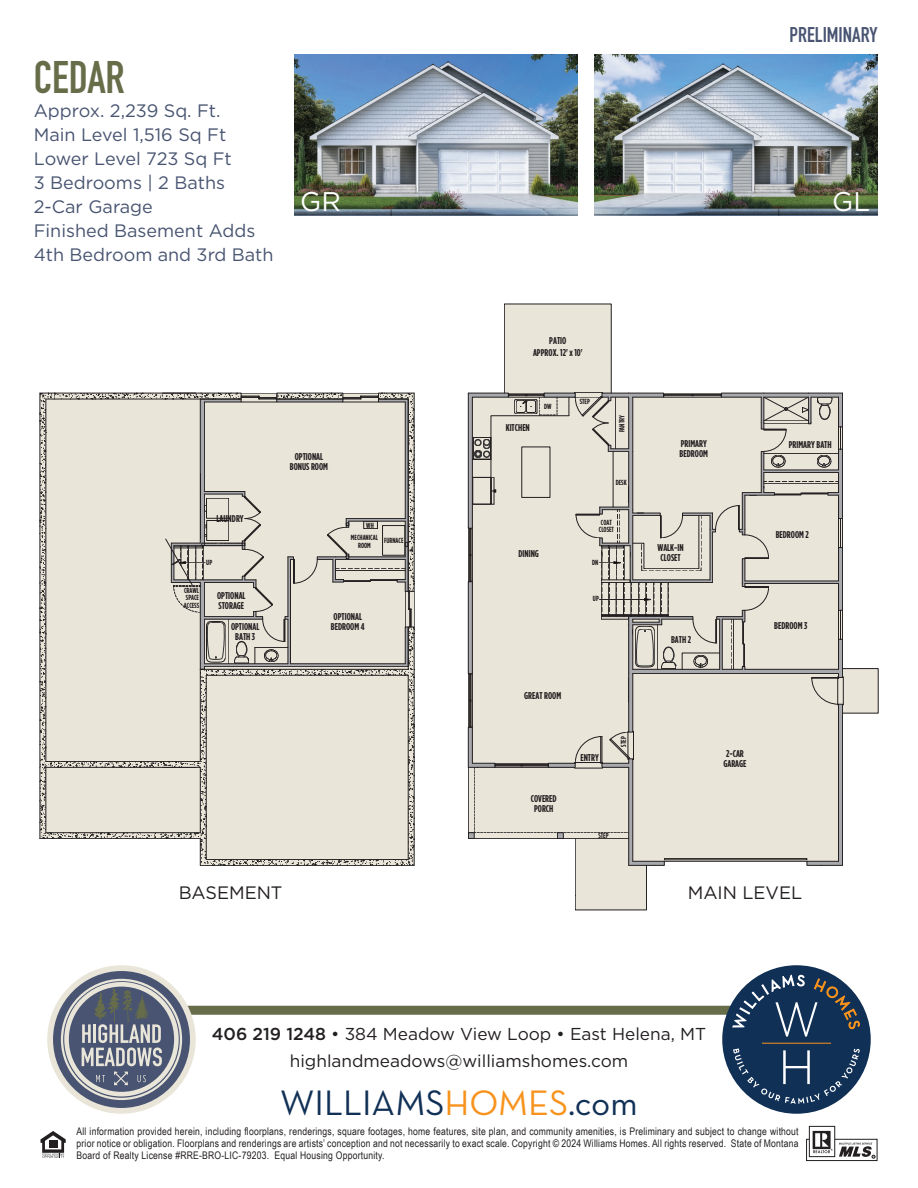
<style>
.page{position:relative;width:918px;height:1188px;background:#fff}
.page>*{position:absolute;margin:0;border:0;box-sizing:border-box;transform-origin:0 0}
.t1{font:700 45px "DIN Condensed";color:#676d49}
.t2{font:36px "Neutraface Text";color:#113056}
.t3{font:27px "Gotham";color:#fff}
.t4{font:700 21px "DIN Condensed";color:#485471}
.t5{font:18px/24px "Gotham";color:#485471}
.t6{font:18px "Gotham";color:#231f20}
.t7{font:17.25px/27px "Gotham";color:#231f20;text-align:center}
.t8{font:10.5px/12px "Arial Narrow";letter-spacing:.02em;color:#231f20;text-align:justify}
.t9{font:700 9.9px/9.9px "Gotham Condensed";color:#231f20;text-align:center}
.t10{font:700 7.35px/7.5px "Gotham Condensed";color:#231f20}
.s1{font-weight:500}
.s2{color:#f7931d}
</style>
<div class="page">
<svg style="left:506px;top:304px;width:372px;height:410px"></svg>
<svg style="left:40px;top:393px;width:375px;height:473px;background:#dcd8cd"></svg>
<div style="left:842px;top:668px;width:36px;height:45px;border:1px solid #231f20"></div>
<div style="left:370px;top:579px;width:27px;height:2px;border:1px solid #231f20"></div>
<div style="left:343px;top:580px;width:27px;height:2px;border:1px solid #231f20"></div>
<svg style="left:468px;top:392px;width:376px;height:518px;background:#dcd8cf"></svg>
<img style="left:294px;top:54px;width:284px;height:162px">
<img style="left:594px;top:54px;width:284px;height:162px">
<svg style="left:41px;top:1131px;width:25px;height:27px"></svg>
<svg style="left:808px;top:1141px;width:68px;height:18px"></svg>
<div style="left:806px;top:1139px;width:72px;height:22px;border:1px solid #231f20"></div>
<svg style="left:811px;top:1130px;width:22px;height:25px"></svg>
<div style="left:809px;top:1126px;width:26px;height:31px;border:1px solid #231f20"></div>
<svg style="left:813px;top:1131px;width:20px;height:22px"></svg>
<svg style="left:839px;top:1143px;width:36px;height:15px"></svg>
<div style="left:94px;top:1006px;width:739px;height:9px;background:#676d49"></div>
<svg style="left:50px;top:968px;width:143px;height:143px;background:#777e8f"></svg>
<div style="left:47px;top:965px;width:149px;height:149px;border:6px solid #e9e5d9;border-radius:50%"></div>
<div style="left:64px;top:982px;width:115px;height:114px;border:5px solid #e9e5d9;border-radius:50%"></div>
<div style="left:61px;top:979px;width:121px;height:121px;border:2px solid #e9e5d9;border-radius:50%"></div>
<svg style="left:82px;top:988px;width:80px;height:98px;background:#747b89"></svg>
<div style="left:722px;top:965px;width:149px;height:149px;background:#113056;border-radius:50%"></div>
<svg style="left:733px;top:975px;width:127px;height:62px"></svg>
<hr style="left:762px;top:1043px;width:69px;height:1px;background:#f7931d">
<svg style="left:733px;top:1048px;width:127px;height:56px"></svg>
<h1 class="t1" style="left:34px;top:47px;width:93px">CEDAR</h1>
<h3 class="t5" style="left:34px;top:98px;width:241px">Approx. 2,239 Sq. Ft.<br>Main Level 1,516 Sq Ft<br>Lower Level 723 Sq Ft<br>3 Bedrooms | 2 Baths<br>2-Car Garage<br>Finished Basement Adds<br>4th Bedroom and 3rd Bath</h3>
<h3 class="t4" style="left:790px;top:20px;width:89px">PRELIMINARY</h3>
<h3 class="t3" style="left:300px;top:184px;width:42px">GR</h3>
<h3 class="t3" style="left:832px;top:184px;width:39px">GL</h3>
<p class="t9" style="left:217px;top:514px;width:29px">LAUNDRY</p>
<p class="t10" style="left:206px;top:559px;width:7px">UP</p>
<p class="t9" style="left:290px;top:452px;width:40px">OPTIONAL<br>BONUS ROOM</p>
<p class="t10" style="left:366px;top:521px;width:9px">WH</p>
<p class="t10" style="left:351px;top:534px;width:28px;text-align:center">MECHANICAL<br>ROOM</p>
<p class="t10" style="left:384px;top:537px;width:21px">FURNACE</p>
<p class="t9" style="left:533px;top:335px;width:51px;line-height:11.9px">PATIO<br>APPROX. 12' x 10'</p>
<p class="t9" style="left:506px;top:422px;width:26px">KITCHEN</p>
<p class="t10" style="left:544px;top:403px;width:9px">DW</p>
<p class="t9" style="left:518px;top:549px;width:22px">DINING</p>
<p class="t10" style="left:580px;top:398px;width:12px">STEP</p>
<p class="t10" style="left:618px;top:432px;width:19px;rotate:-90deg">PANTRY</p>
<p class="t10" style="left:616px;top:478px;width:12px">DESK</p>
<p class="t10" style="left:599px;top:519px;width:17px">COAT<br>CLOSET</p>
<p class="t10" style="left:592px;top:559px;width:8px">DN</p>
<p class="t9" style="left:680px;top:439px;width:30px;text-align:left">PRIMARY<br>BEDROOM</p>
<p class="t9" style="left:789px;top:440px;width:44px">PRIMARY BATH</p>
<p class="t9" style="left:658px;top:542px;width:28px">WALK-IN<br>CLOSET</p>
<p class="t9" style="left:776px;top:529px;width:35px">BEDROOM 2</p>
<p class="t10" style="left:184px;top:586px;width:17px;text-align:justify">CRAWL SPACE ACCESS</p>
<p class="t10" style="left:593px;top:595px;width:7px">UP</p>
<p class="t9" style="left:217px;top:591px;width:30px;text-align:left">OPTIONAL<br>STORAGE</p>
<p class="t9" style="left:231px;top:622px;width:30px">OPTIONAL<br>BATH 3</p>
<p class="t9" style="left:331px;top:612px;width:35px;text-align:left">OPTIONAL<br>BEDROOM 4</p>
<p class="t9" style="left:524px;top:690px;width:39px">GREAT ROOM</p>
<p class="t9" style="left:531px;top:794px;width:27px">COVERED<br>PORCH</p>
<p class="t9" style="left:580px;top:753px;width:20px">ENTRY</p>
<p class="t10" style="left:620px;top:747px;width:12px;rotate:-90deg">STEP</p>
<p class="t10" style="left:598px;top:832px;width:12px">STEP</p>
<p class="t9" style="left:671px;top:634px;width:22px">BATH 2</p>
<p class="t9" style="left:774px;top:621px;width:35px">BEDROOM 3</p>
<p class="t9" style="left:723px;top:749px;width:25px;text-align:left">2-CAR<br>GARAGE</p>
<h3 class="t6" style="left:179px;top:881px;width:105px">BASEMENT</h3>
<h3 class="t6" style="left:688px;top:881px;width:116px">MAIN LEVEL</h3>
<h3 class="t7" style="left:212px;top:1020px;width:496px"><span class="s1">406 219 1248</span> • 384 Meadow View Loop • East Helena, MT highlandmeadows@williamshomes.com</h3>
<h2 class="t2" style="left:280px;top:1080px;width:359px">WILLIAMS<span class="s2">HOMES</span>.com</h2>
<p class="t8" style="left:77px;top:1125px;width:724px">All information provided herein, including floorplans, renderings, square footages, home features, site plan, and community amenities, is Preliminary and subject to change without prior notice or obligation. Floorplans and renderings are artists’ conception and not necessarily to exact scale. Copyright © 2024 Williams Homes. All rights reserved. State of Montana Board of Realty License #RRE-BRO-LIC-79203. Equal Housing Opportunity.</p>
</div>
